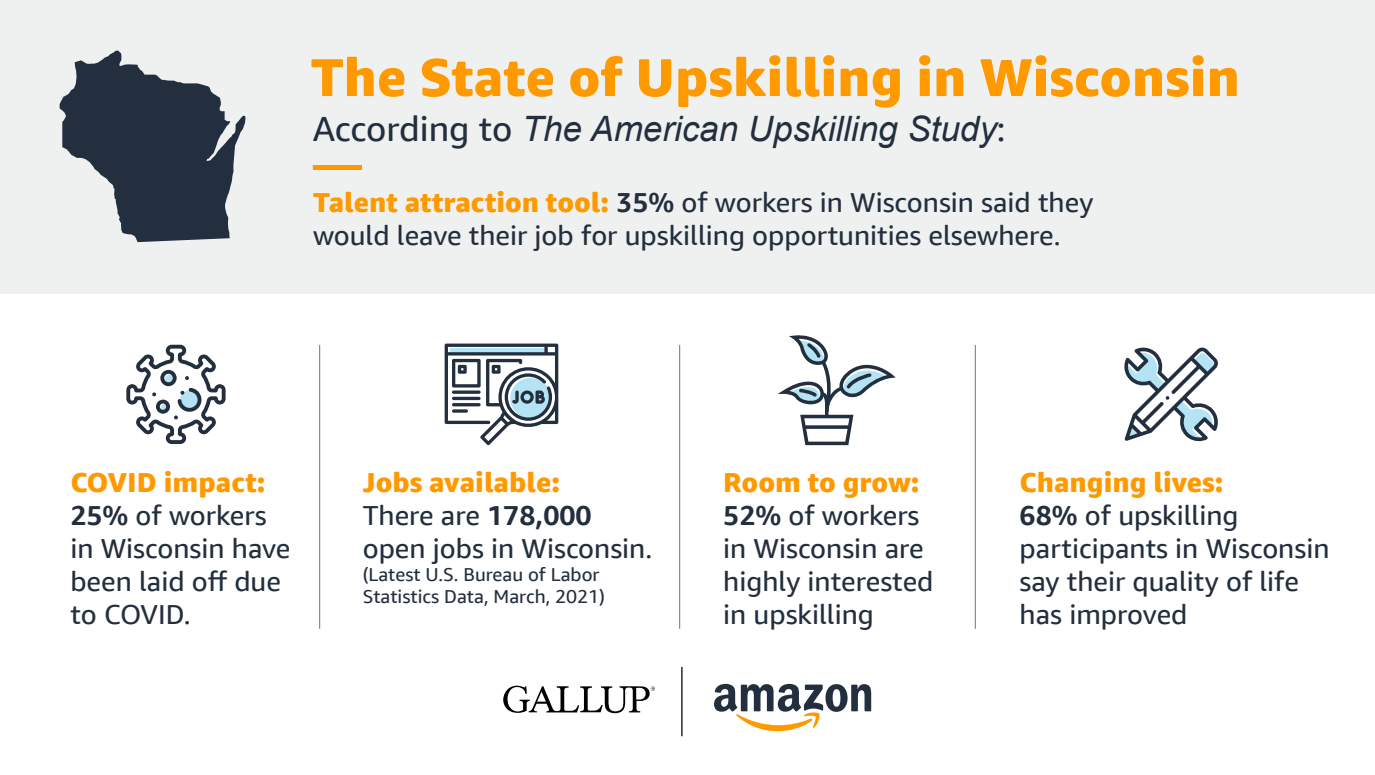
<style>
.page{position:relative;width:1375px;height:775px;background:#fff}
.page>*{position:absolute;margin:0;border:0;box-sizing:border-box;transform-origin:0 0}
.t1{font:800 53.12px "Amazon Ember Display";color:#f90}
.t2{font:italic 35px "Arial";color:#232f3e}
.t3{font:27.5px/33px "Amazon Ember Display";color:#232f3e}
.t4{font:18.75px/22.5px "Amazon Ember Display";color:#232f3e}
.s1{font-family:"Amazon Ember Display";font-style:normal}
.s2{font-weight:800;color:#f90}
.s3{font-weight:700}
</style>
<div class="page">
<div style="left:0;top:0;width:1375px;height:293px;background:#e9ecec"></div>
<hr style="left:679px;top:345px;width:1px;height:284px;background:#6c7778">
<hr style="left:319px;top:345px;width:1px;height:284px;background:#6c7778">
<hr style="left:975px;top:345px;width:1px;height:284px;background:#6c7778">
<svg style="left:126px;top:345px;width:100px;height:99px"></svg>
<svg style="left:1124px;top:347px;width:94px;height:94px"></svg>
<svg style="left:445px;top:344px;width:113px;height:101px"></svg>
<svg style="left:452px;top:390px;width:29px;height:4px"></svg>
<hr style="left:452px;top:397px;width:29px;height:3px;background:#232f3e;border-radius:2px">
<hr style="left:452px;top:403px;width:29px;height:3px;background:#232f3e;border-radius:2px">
<svg style="left:452px;top:409px;width:16px;height:4px"></svg>
<svg style="left:503px;top:686px;width:152px;height:27px"></svg>
<hr style="left:681px;top:667px;width:2px;height:69px;background:#000">
<svg style="left:714px;top:684px;width:157px;height:47px"></svg>
<svg style="left:778px;top:335px;width:118px;height:110px"></svg>
<div style="left:313px;top:165px;width:49px;height:5px;background:#f90"></div>
<svg style="left:60px;top:51px;width:185px;height:191px"></svg>
<h1 class="t1" style="left:311px;top:44px;width:931px">The State of Upskilling in Wisconsin</h1>
<p class="t2" style="left:313px;top:106px;width:694px"><span class="s1">According to</span> The American Upskilling Study<span class="s1">:</span></p>
<p class="t3" style="left:313px;top:186px;width:782px"><span class="s2">Talent attraction tool:</span> <span class="s3">35%</span> of workers in Wisconsin said they would leave their job for upskilling opportunities elsewhere.</p>
<p class="t3" style="left:70px;top:466px;width:222px"><span class="s2">COVID impact:<br></span><span class="s3">25%</span> of workers in Wisconsin have been laid off due to COVID.</p>
<p class="t3" style="left:1020px;top:466px;width:311px"><span class="s2">Changing lives:<br></span><span class="s3">68%</span> of upskilling participants in Wisconsin say their quality of life has improved</p>
<p class="t3" style="left:363px;top:466px;width:291px"><span class="s2">Jobs available:<br></span>There are <span class="s3">178,000 </span>open jobs in Wisconsin.</p>
<p class="t4" style="left:363px;top:563px;width:244px">(Latest U.S. Bureau of Labor<br>Statistics Data, March, 2021)</p>
<p class="t3" style="left:723px;top:466px;width:212px"><span class="s2">Room to grow:<br></span><span class="s3">52%</span> of workers in Wisconsin are highly interested in upskilling</p>
</div>
